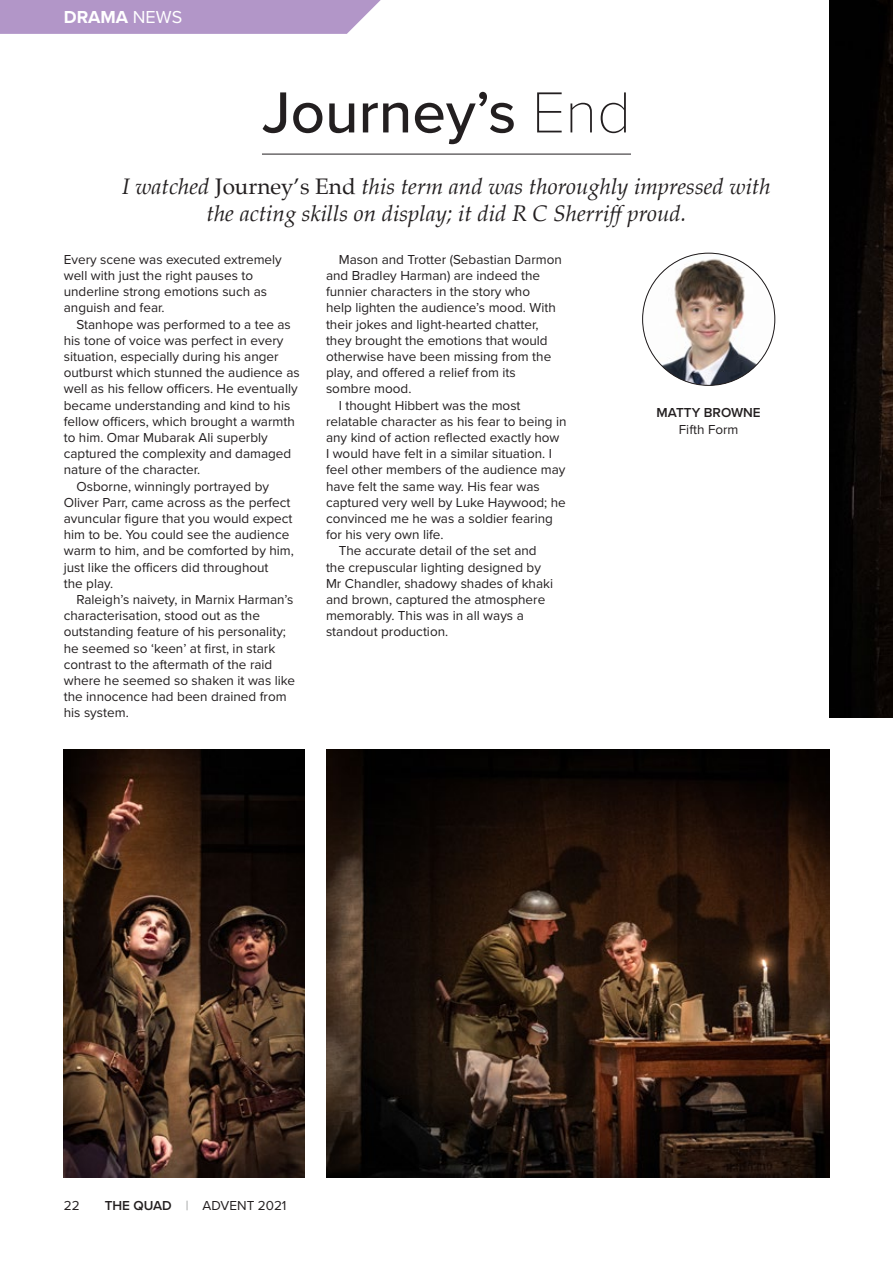
<style>
.page{position:relative;width:893px;height:1263px;background:#fff}
.page>*{position:absolute;margin:0;border:0;box-sizing:border-box;transform-origin:0 0}
.t1{font:500 60px "Proxima Nova";color:#231f20}
.t2{font:italic 22.5px/27px "Palatino";color:#231f20;text-align:center}
.t3{font:700 18px "Proxima Nova";color:#fff}
.t4{font:13.5px/16.2px "Proxima Nova";color:#231f20}
.t5{font:600 13.5px "Proxima Nova";color:#231f20}
.s1{font-weight:400}
.s2{font-family:"Proxima Nova T";font-weight:100}
.s3{font-style:normal}
.s4{font-weight:600}
.s5{font-family:"Proxima Nova T";font-weight:100;color:#4b4c4d}
</style>
<div class="page">
<img style="left:643px;top:253px;width:132px;height:132px;border-radius:66px">
<img style="left:829px;top:0;width:64px;height:717px">
<img style="left:64px;top:749px;width:241px;height:429px">
<img style="left:326px;top:749px;width:503px;height:429px">
<svg style="left:0;top:0;width:381px;height:34px;background:#b59aca"></svg>
<hr style="left:262px;top:154px;width:369px;height:1px;background:#231f20">
<h3 class="t3" style="left:64px;top:4px;width:120px">DRAMA <span class="s1">NEWS</span></h3>
<h1 class="t1" style="left:262px;top:68px;width:370px">Journey’s <span class="s2">End</span></h1>
<h2 class="t2" style="left:122px;top:173px;width:650px">I watched <span class="s3">Journey’s End</span> this term and was thoroughly impressed with the acting skills on display; it did R C Sherriff proud.</h2>
<p class="t4" style="left:339px;top:251px;width:225px">Mason and Trotter (Sebastian Darmon</p>
<p class="t4" style="left:326px;top:267px;width:216px">and Bradley Harman) are indeed the</p>
<p class="t4" style="left:326px;top:283px;width:206px">funnier characters in the story who</p>
<p class="t4" style="left:326px;top:299px;width:231px">help lighten the audience’s mood. With</p>
<p class="t4" style="left:326px;top:315px;width:214px">their jokes and light-hearted chatter,</p>
<p class="t4" style="left:326px;top:332px;width:223px">they brought the emotions that would</p>
<p class="t4" style="left:326px;top:348px;width:227px">otherwise have been missing from the</p>
<p class="t4" style="left:326px;top:364px;width:191px">play, and offered a relief from its</p>
<p class="t4" style="left:326px;top:380px;width:87px">sombre mood.</p>
<p class="t4" style="left:339px;top:396px;width:182px">I thought Hibbert was the most</p>
<p class="t4" style="left:326px;top:413px;width:242px">relatable character as his fear to being in</p>
<p class="t4" style="left:326px;top:429px;width:235px">any kind of action reflected exactly how</p>
<p class="t4" style="left:326px;top:445px;width:227px">I would have felt in a similar situation. I</p>
<p class="t4" style="left:326px;top:461px;width:241px">feel other members of the audience may</p>
<p class="t4" style="left:326px;top:477px;width:215px">have felt the same way. His fear was</p>
<p class="t4" style="left:326px;top:494px;width:241px">captured very well by Luke Haywood; he</p>
<p class="t4" style="left:326px;top:510px;width:228px">convinced me he was a soldier fearing</p>
<p class="t4" style="left:326px;top:526px;width:119px">for his very own life.</p>
<p class="t4" style="left:339px;top:542px;width:199px">The accurate detail of the set and</p>
<p class="t4" style="left:326px;top:558px;width:216px">the crepuscular lighting designed by</p>
<p class="t4" style="left:326px;top:575px;width:229px">Mr Chandler, shadowy shades of khaki</p>
<p class="t4" style="left:326px;top:591px;width:221px">and brown, captured the atmosphere</p>
<p class="t4" style="left:326px;top:607px;width:199px">memorably. This was in all ways a</p>
<p class="t4" style="left:326px;top:623px;width:124px">standout production.</p>
<p class="t4" style="left:64px;top:251px;width:220px">Every scene was executed extremely well with just the right pauses to underline strong emotions such as anguish and fear.</p>
<p class="t4" style="left:77px;top:315px;width:216px">Stanhope was performed to a tee as</p>
<p class="t4" style="left:64px;top:332px;width:221px">his tone of voice was perfect in every</p>
<p class="t4" style="left:64px;top:348px;width:216px">situation, especially during his anger</p>
<p class="t4" style="left:64px;top:364px;width:237px">outburst which stunned the audience as</p>
<p class="t4" style="left:64px;top:380px;width:235px">well as his fellow officers. He eventually</p>
<p class="t4" style="left:64px;top:396px;width:228px">became understanding and kind to his</p>
<p class="t4" style="left:64px;top:413px;width:233px">fellow officers, which brought a warmth</p>
<p class="t4" style="left:64px;top:429px;width:206px">to him. Omar Mubarak Ali superbly</p>
<p class="t4" style="left:64px;top:445px;width:229px">captured the complexity and damaged</p>
<p class="t4" style="left:64px;top:461px;width:138px">nature of the character.</p>
<p class="t4" style="left:77px;top:477px;width:194px">Osborne, winningly portrayed by</p>
<p class="t4" style="left:64px;top:494px;width:227px">Oliver Parr, came across as the perfect</p>
<p class="t4" style="left:64px;top:510px;width:229px">avuncular figure that you would expect</p>
<p class="t4" style="left:64px;top:526px;width:227px">him to be. You could see the audience</p>
<p class="t4" style="left:64px;top:542px;width:232px">warm to him, and be comforted by him,</p>
<p class="t4" style="left:64px;top:558px;width:205px">just like the officers did throughout</p>
<p class="t4" style="left:64px;top:575px;width:51px">the play.</p>
<p class="t4" style="left:77px;top:591px;width:219px">Raleigh’s naivety, in Marnix Harman’s</p>
<p class="t4" style="left:64px;top:607px;width:198px">characterisation, stood out as the</p>
<p class="t4" style="left:64px;top:623px;width:224px">outstanding feature of his personality;</p>
<p class="t4" style="left:64px;top:639px;width:213px">he seemed so ‘keen’ at first, in stark</p>
<p class="t4" style="left:64px;top:656px;width:210px">contrast to the aftermath of the raid</p>
<p class="t4" style="left:64px;top:672px;width:233px">where he seemed so shaken it was like</p>
<p class="t4" style="left:64px;top:688px;width:224px">the innocence had been drained from</p>
<p class="t4" style="left:64px;top:704px;width:67px">his system.</p>
<p class="t5" style="left:657px;top:403px;width:106px">MATTY BROWNE</p>
<p class="t4" style="left:679px;top:420px;width:61px">Fifth Form</p>
<p class="t4" style="left:64px;top:1197px;width:17px">22</p>
<p class="t4" style="left:105px;top:1197px;width:183px"><span class="s4">THE QUAD</span> <span class="s5">|</span> ADVENT 2021</p>
</div>
